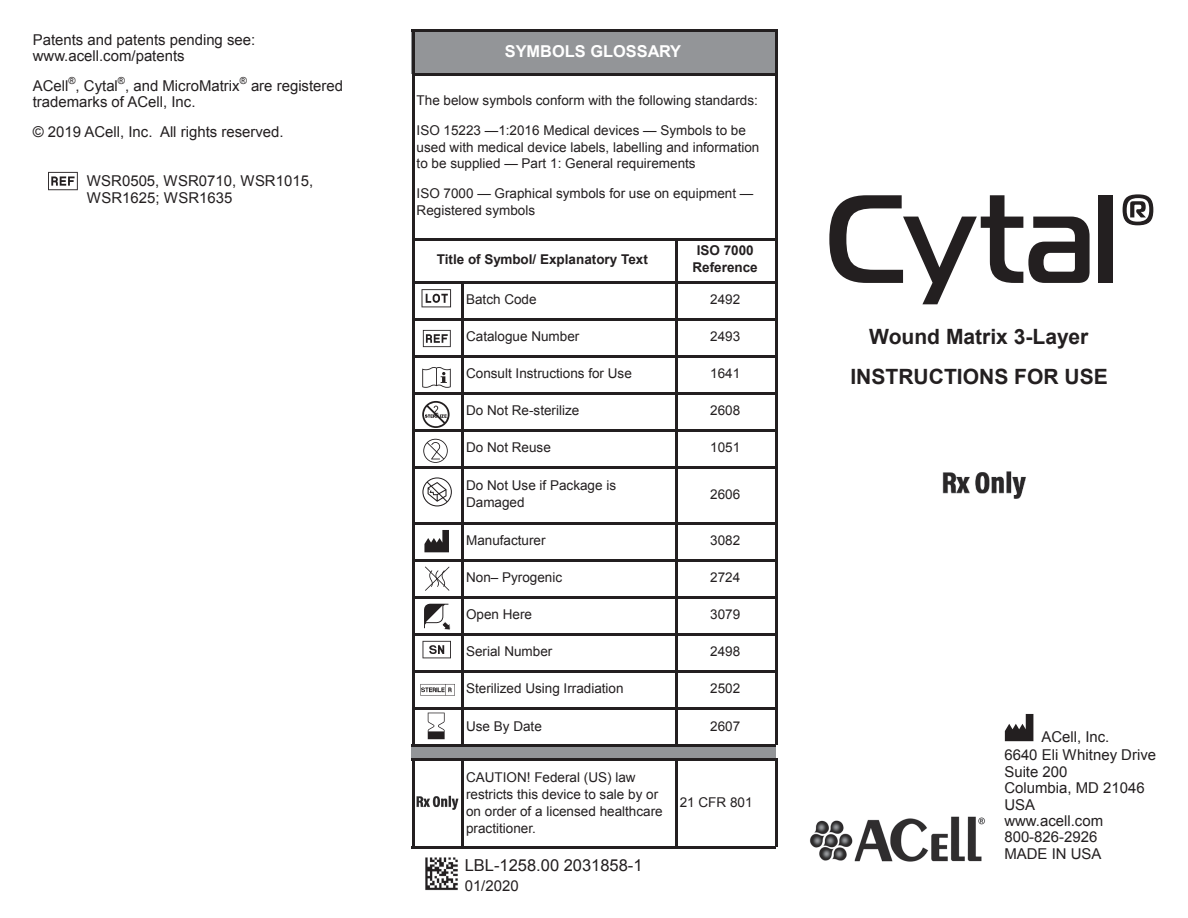
<style>
.page{position:relative;width:1188px;height:918px;background:#fff}
.page>*{position:absolute;margin:0;border:0;box-sizing:border-box;transform-origin:0 0}
.t1{font:700 21px/39.6px "Arial";color:#231f20;text-align:center}
.t2{font:16.5px "Arial";color:#231f20}
.t3{font:700 16.35px "Arial";color:#fff}
.t4{font:15px/16.4px "Arial";color:#231f20}
.t5{font:13.5px/17px "Arial";color:#231f20}
.t6{font:700 13.5px/16.8px "Arial";color:#231f20;text-align:center}
.t7{font:9.75px "Arial";color:#231f20}
</style>
<div class="page">
<img style="left:425px;top:857px;width:33px;height:34px">
<div style="left:412px;top:29px;width:364px;height:45px;background:#939598"></div>
<div style="left:412px;top:745px;width:49px;height:13px;background:#939598"></div>
<div style="left:461px;top:745px;width:214px;height:13px;background:#939598"></div>
<div style="left:675px;top:745px;width:101px;height:13px;background:#939598"></div>
<hr style="left:412px;top:29px;width:3px;height:209px;background:#231f20">
<hr style="left:775px;top:29px;width:3px;height:209px;background:#231f20">
<hr style="left:675px;top:239px;width:3px;height:505px;background:#231f20">
<hr style="left:775px;top:238px;width:3px;height:43px;background:#231f20">
<hr style="left:412px;top:281px;width:3px;height:464px;background:#231f20">
<hr style="left:461px;top:281px;width:3px;height:463px;background:#231f20">
<hr style="left:775px;top:281px;width:3px;height:464px;background:#231f20">
<hr style="left:412px;top:758px;width:3px;height:88px;background:#231f20">
<hr style="left:461px;top:759px;width:3px;height:87px;background:#231f20">
<hr style="left:675px;top:759px;width:3px;height:87px;background:#231f20">
<hr style="left:775px;top:758px;width:3px;height:88px;background:#231f20">
<hr style="left:412px;top:238px;width:3px;height:43px;background:#231f20">
<hr style="left:412px;top:29px;width:364px;height:3px;background:#231f20">
<hr style="left:412px;top:73px;width:363px;height:3px;background:#231f20">
<hr style="left:412px;top:238px;width:363px;height:3px;background:#231f20">
<hr style="left:412px;top:281px;width:363px;height:3px;background:#231f20">
<hr style="left:412px;top:318px;width:363px;height:3px;background:#231f20">
<hr style="left:412px;top:355px;width:363px;height:3px;background:#231f20">
<hr style="left:412px;top:392px;width:363px;height:3px;background:#231f20">
<hr style="left:412px;top:429px;width:363px;height:3px;background:#231f20">
<hr style="left:412px;top:466px;width:363px;height:3px;background:#231f20">
<hr style="left:412px;top:522px;width:363px;height:3px;background:#231f20">
<hr style="left:412px;top:559px;width:363px;height:3px;background:#231f20">
<hr style="left:412px;top:596px;width:363px;height:3px;background:#231f20">
<hr style="left:412px;top:633px;width:49px;height:3px;background:#231f20">
<hr style="left:412px;top:670px;width:363px;height:3px;background:#231f20">
<hr style="left:461px;top:633px;width:214px;height:3px;background:#231f20">
<hr style="left:675px;top:633px;width:100px;height:3px;background:#231f20">
<hr style="left:412px;top:707px;width:363px;height:3px;background:#231f20">
<hr style="left:412px;top:744px;width:364px;height:3px;background:#231f20">
<hr style="left:412px;top:758px;width:364px;height:3px;background:#231f20">
<hr style="left:412px;top:846px;width:364px;height:3px;background:#231f20">
<svg style="left:829px;top:195px;width:261px;height:109px"></svg>
<div style="left:1099px;top:195px;width:14px;height:88px;background:#231f20"></div>
<svg style="left:1123px;top:194px;width:30px;height:31px"></svg>
<svg style="left:424px;top:603px;width:27px;height:27px"></svg>
<img style="left:416px;top:795px;width:43px;height:15px">
<img style="left:810px;top:816px;width:175px;height:46px">
<svg style="left:1005px;top:714px;width:28px;height:27px"></svg>
<svg style="left:48px;top:172px;width:30px;height:18px"></svg>
<img style="left:942px;top:471px;width:84px;height:28px">
<svg style="left:423px;top:439px;width:25px;height:24px"></svg>
<svg style="left:423px;top:641px;width:28px;height:17px"></svg>
<svg style="left:422px;top:477px;width:30px;height:29px"></svg>
<svg style="left:422px;top:401px;width:28px;height:27px"></svg>
<svg style="left:424px;top:530px;width:25px;height:22px"></svg>
<svg style="left:425px;top:566px;width:25px;height:25px"></svg>
<svg style="left:420px;top:684px;width:35px;height:12px"></svg>
<svg style="left:428px;top:713px;width:17px;height:26px"></svg>
<svg style="left:422px;top:367px;width:29px;height:21px"></svg>
<svg style="left:422px;top:289px;width:29px;height:18px"></svg>
<svg style="left:423px;top:330px;width:28px;height:17px"></svg>
<p class="t4" style="left:33px;top:32px;width:224px">Patents and patents pending see: www.acell.com/patents</p>
<p class="t4" style="left:33px;top:78px;width:37px">ACell</p>
<p class="t7" style="left:68px;top:74px;width:9px">®</p>
<p class="t4" style="left:76px;top:78px;width:44px">, Cytal</p>
<p class="t7" style="left:118px;top:74px;width:9px">®</p>
<p class="t4" style="left:125px;top:78px;width:116px">, and MicroMatrix</p>
<p class="t7" style="left:240px;top:74px;width:9px">®</p>
<p class="t4" style="left:251px;top:78px;width:94px">are registered</p>
<p class="t4" style="left:33px;top:87px;width:252px;line-height:29.8px">trademarks of ACell, Inc.<br>© 2019 ACell, Inc. All rights reserved.</p>
<p class="t4" style="left:87px;top:173px;width:228px">WSR0505, WSR0710, WSR1015,<br>WSR1625; WSR1635</p>
<p class="t3" style="left:505px;top:40px;width:178px">SYMBOLS GLOSSARY</p>
<p class="t5" style="left:417px;top:92px;width:343px">The below symbols conform with the following standards:</p>
<p class="t5" style="left:417px;top:123px;width:344px;line-height:16.4px">ISO 15223 —1:2016 Medical devices — Symbols to be used with medical device labels, labelling and information to be supplied — Part 1: General requirements</p>
<p class="t5" style="left:417px;top:185px;width:338px">ISO 7000 — Graphical symbols for use on equipment —<br>Registered symbols</p>
<p class="t6" style="left:693px;top:242px;width:67px">ISO 7000<br>Reference</p>
<p class="t6" style="left:437px;top:251px;width:213px">Title of Symbol/ Explanatory Text</p>
<p class="t5" style="left:466px;top:291px;width:72px">Batch Code</p>
<p class="t5" style="left:710px;top:291px;width:32px">2492</p>
<p class="t5" style="left:466px;top:328px;width:115px">Catalogue Number</p>
<p class="t5" style="left:710px;top:328px;width:32px">2493</p>
<p class="t5" style="left:466px;top:365px;width:167px">Consult Instructions for Use</p>
<p class="t5" style="left:710px;top:365px;width:32px">1641</p>
<p class="t5" style="left:466px;top:402px;width:115px">Do Not Re-sterilize</p>
<p class="t5" style="left:710px;top:402px;width:32px">2608</p>
<p class="t5" style="left:466px;top:439px;width:86px">Do Not Reuse</p>
<p class="t5" style="left:710px;top:439px;width:32px">1051</p>
<p class="t5" style="left:466px;top:478px;width:152px;line-height:16.4px">Do Not Use if Package is<br>Damaged</p>
<p class="t5" style="left:710px;top:486px;width:32px">2606</p>
<p class="t5" style="left:466px;top:532px;width:81px">Manufacturer</p>
<p class="t5" style="left:710px;top:532px;width:32px">3082</p>
<p class="t5" style="left:466px;top:569px;width:98px">Non– Pyrogenic</p>
<p class="t5" style="left:710px;top:569px;width:32px">2724</p>
<p class="t5" style="left:466px;top:606px;width:68px">Open Here</p>
<p class="t5" style="left:710px;top:606px;width:32px">3079</p>
<p class="t5" style="left:466px;top:643px;width:88px">Serial Number</p>
<p class="t5" style="left:710px;top:643px;width:32px">2498</p>
<p class="t5" style="left:466px;top:680px;width:159px">Sterilized Using Irradiation</p>
<p class="t5" style="left:710px;top:680px;width:32px">2502</p>
<p class="t5" style="left:466px;top:717px;width:77px">Use By Date</p>
<p class="t5" style="left:710px;top:717px;width:32px">2607</p>
<p class="t5" style="left:466px;top:769px;width:198px">CAUTION! Federal (US) law restricts this device to sale by or on order of a licensed healthcare practitioner.</p>
<p class="t5" style="left:680px;top:794px;width:74px">21 CFR 801</p>
<p class="t2" style="left:465px;top:854px;width:179px">LBL-1258.00 2031858-1</p>
<p class="t4" style="left:465px;top:877px;width:55px">01/2020</p>
<h1 class="t1" style="left:850px;top:318px;width:259px">Wound Matrix 3-Layer<br>INSTRUCTIONS FOR USE</h1>
<p class="t4" style="left:1004px;top:728px;width:153px;line-height:18.6px;text-indent:37px">ACell, Inc.<br>6640 Eli Whitney Drive</p>
<p class="t4" style="left:1004px;top:764px;width:142px">Suite 200<br>Columbia, MD 21046<br>USA<br>www.acell.com<br>800-826-2926<br>MADE IN USA</p>
</div>
